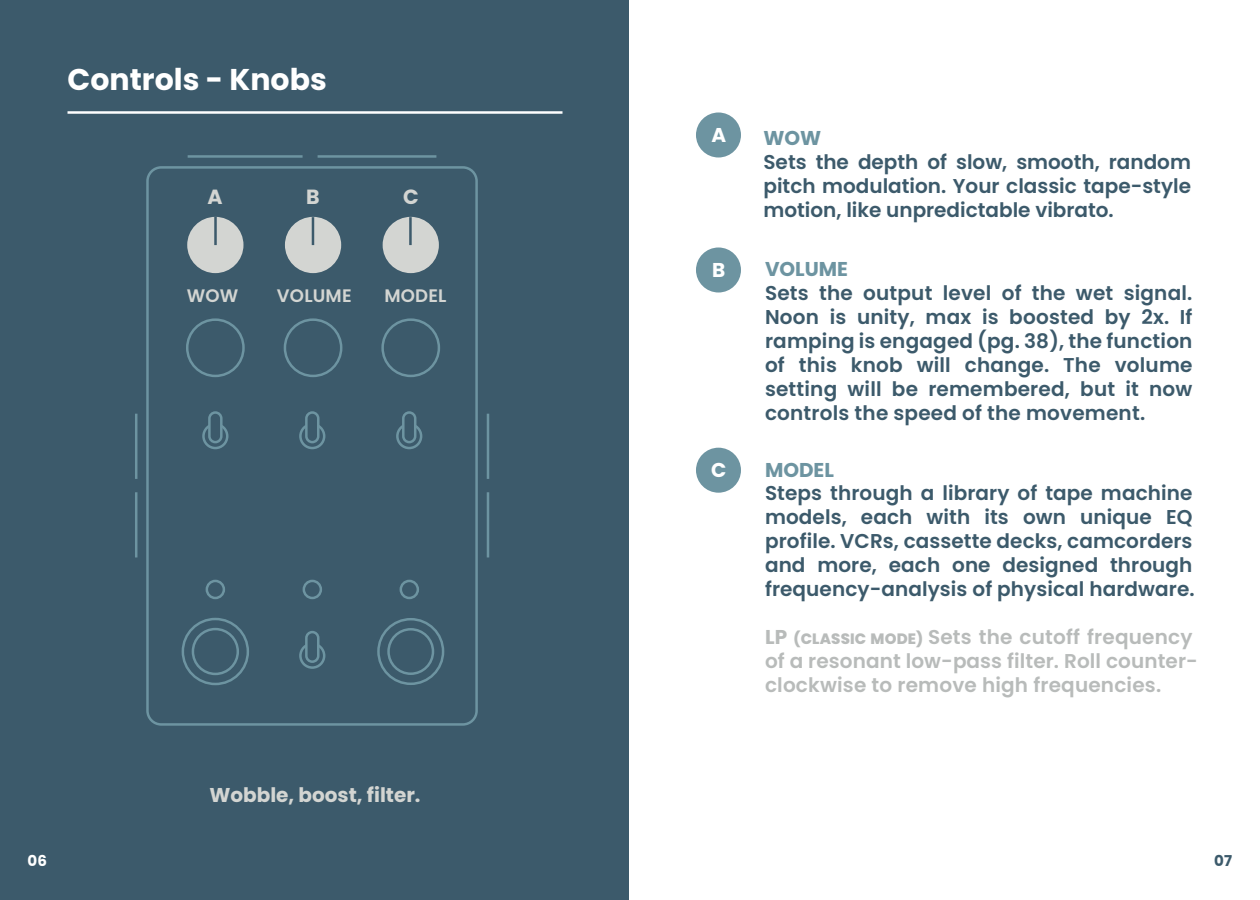
<style>
.page{position:relative;width:1260px;height:900px;background:#fff}
.page>*{position:absolute;margin:0;border:0;box-sizing:border-box;transform-origin:0 0}
.t1{font:700 30px "Poppins";color:#fff}
.t2{font:700 20.5px "Poppins";color:#d3d5d2}
.t3{font:600 20px/24px "Poppins";letter-spacing:.005em;color:#3c5a6b;text-align:justify}
.t4{font:600 20px/24px "Poppins";letter-spacing:.01em;color:#b8bbba}
.t5{font:700 20px "Poppins";color:#d3d5d2}
.t6{font:700 20px "Poppins";color:#6d94a1}
.t7{font:700 20px "Poppins";color:#fff}
.t8{font:600 18px "Poppins";letter-spacing:.01em;color:#d3d5d2}
.t9{font:700 15px "Poppins";color:#fff}
.t10{font:700 15px "Poppins";color:#3c5a6b}
.s1{font-weight:700}
.s2{font-weight:800;font-size:15px}
</style>
<div class="page">
<div style="left:0;top:0;width:629px;height:900px;background:#3c5a6b"></div>
<div style="left:696px;top:112px;width:45px;height:46px;background:#6d94a1;border-radius:50%"></div>
<svg style="left:397px;top:424px;width:24px;height:24px"></svg>
<div style="left:396px;top:423px;width:26px;height:26px;border:2px solid #6d94a1;border-radius:50%"></div>
<div style="left:403px;top:413px;width:12px;height:29px;background:#3c5a6b;border-radius:6px"></div>
<div style="left:402px;top:411px;width:14px;height:32px;border:2px solid #6d94a1;border-radius:6px"></div>
<svg style="left:203px;top:424px;width:24px;height:24px"></svg>
<div style="left:202px;top:423px;width:26px;height:26px;border:2px solid #6d94a1;border-radius:50%"></div>
<div style="left:209px;top:413px;width:12px;height:29px;background:#3c5a6b;border-radius:6px"></div>
<div style="left:208px;top:411px;width:15px;height:32px;border:2px solid #6d94a1;border-radius:6px"></div>
<svg style="left:300px;top:424px;width:24px;height:24px"></svg>
<div style="left:299px;top:423px;width:26px;height:26px;border:2px solid #6d94a1;border-radius:50%"></div>
<div style="left:306px;top:413px;width:12px;height:29px;background:#3c5a6b;border-radius:6px"></div>
<div style="left:305px;top:411px;width:15px;height:32px;border:2px solid #6d94a1;border-radius:6px"></div>
<svg style="left:300px;top:644px;width:24px;height:24px"></svg>
<div style="left:299px;top:643px;width:26px;height:26px;border:2px solid #6d94a1;border-radius:50%"></div>
<div style="left:306px;top:632px;width:12px;height:30px;background:#3c5a6b;border-radius:6px"></div>
<div style="left:305px;top:631px;width:15px;height:32px;border:2px solid #6d94a1;border-radius:6px"></div>
<div style="left:377px;top:618px;width:67px;height:67px;border:2px solid #6d94a1;border-radius:50%"></div>
<div style="left:182px;top:618px;width:67px;height:67px;border:2px solid #6d94a1;border-radius:50%"></div>
<div style="left:146px;top:166px;width:332px;height:560px;border:2px solid #6d94a1;border-radius:14px"></div>
<hr style="left:135px;top:492px;width:2px;height:65px;background:#6d94a1">
<hr style="left:135px;top:414px;width:2px;height:65px;background:#6d94a1">
<hr style="left:487px;top:492px;width:2px;height:65px;background:#6d94a1">
<hr style="left:487px;top:414px;width:2px;height:65px;background:#6d94a1">
<hr style="left:188px;top:155px;width:115px;height:3px;background:#6d94a1">
<hr style="left:318px;top:155px;width:118px;height:3px;background:#6d94a1">
<div style="left:285px;top:217px;width:56px;height:56px;background:#d3d5d2;border-radius:50%"></div>
<div style="left:383px;top:217px;width:56px;height:56px;background:#d3d5d2;border-radius:50%"></div>
<div style="left:187px;top:217px;width:56px;height:56px;background:#d3d5d2;border-radius:50%"></div>
<div style="left:284px;top:318px;width:58px;height:59px;border:2px solid #6d94a1;border-radius:50%"></div>
<div style="left:381px;top:318px;width:59px;height:59px;border:2px solid #6d94a1;border-radius:50%"></div>
<div style="left:186px;top:318px;width:59px;height:59px;border:2px solid #6d94a1;border-radius:50%"></div>
<div style="left:387px;top:628px;width:47px;height:47px;border:2px solid #6d94a1;border-radius:50%"></div>
<div style="left:192px;top:628px;width:47px;height:47px;border:2px solid #6d94a1;border-radius:50%"></div>
<div style="left:206px;top:580px;width:19px;height:19px;border:2px solid #6d94a1;border-radius:50%"></div>
<div style="left:400px;top:580px;width:19px;height:19px;border:2px solid #6d94a1;border-radius:50%"></div>
<div style="left:303px;top:580px;width:19px;height:19px;border:2px solid #6d94a1;border-radius:50%"></div>
<hr style="left:214px;top:217px;width:3px;height:28px;background:#3c5a6b">
<hr style="left:409px;top:217px;width:3px;height:28px;background:#3c5a6b">
<hr style="left:312px;top:217px;width:2px;height:28px;background:#3c5a6b">
<div style="left:696px;top:248px;width:45px;height:44px;background:#6d94a1;border-radius:50%"></div>
<div style="left:696px;top:448px;width:45px;height:45px;background:#6d94a1;border-radius:50%"></div>
<hr style="left:68px;top:111px;width:495px;height:3px;background:#fff">
<h1 class="t1" style="left:68px;top:62px;width:261px">Controls - Knobs</h1>
<p class="t2" style="left:207px;top:185px;width:17px">A</p>
<p class="t2" style="left:306px;top:185px;width:15px">B</p>
<p class="t2" style="left:403px;top:185px;width:17px">C</p>
<p class="t8" style="left:187px;top:285px;width:53px">WOW</p>
<p class="t8" style="left:277px;top:285px;width:76px">VOLUME</p>
<p class="t8" style="left:384px;top:285px;width:64px">MODEL</p>
<p class="t5" style="left:209px;top:784px;width:213px">Wobble, boost, filter.</p>
<p class="t7" style="left:711px;top:124px;width:16px">A</p>
<p class="t6" style="left:763px;top:126px;width:59px">WOW</p>
<p class="t3" style="left:763px;top:151px;width:429px">Sets the depth of slow, smooth, random pitch modulation. Your classic tape-style motion, like unpredictable vibrato.</p>
<p class="t7" style="left:712px;top:259px;width:15px">B</p>
<p class="t6" style="left:765px;top:257px;width:85px">VOLUME</p>
<p class="t3" style="left:765px;top:281px;width:429px">Sets the output level of the wet signal.<br>Noon is unity, max is boosted by 2x. If ramping is engaged (pg. 38), the function of this knob will change. The volume setting will be remembered, but it now controls the speed of the movement.</p>
<p class="t7" style="left:711px;top:459px;width:17px">C</p>
<p class="t6" style="left:765px;top:458px;width:70px">MODEL</p>
<p class="t3" style="left:765px;top:481px;width:431px">Steps through a library of tape machine models, each with its own unique EQ profile. VCRs, cassette decks, camcorders and more, each one designed through frequency-analysis of physical hardware.</p>
<p class="t4" style="left:765px;top:625px;width:434px"><span class="s1">LP</span> <span class="s2">(CLASSIC MODE)</span> Sets the cutoff frequency of a resonant low-pass filter. Roll counter&shy;clockwise to remove high frequencies.</p>
<p class="t9" style="left:28px;top:852px;width:21px">06</p>
<p class="t10" style="left:1214px;top:852px;width:19px">07</p>
</div>
